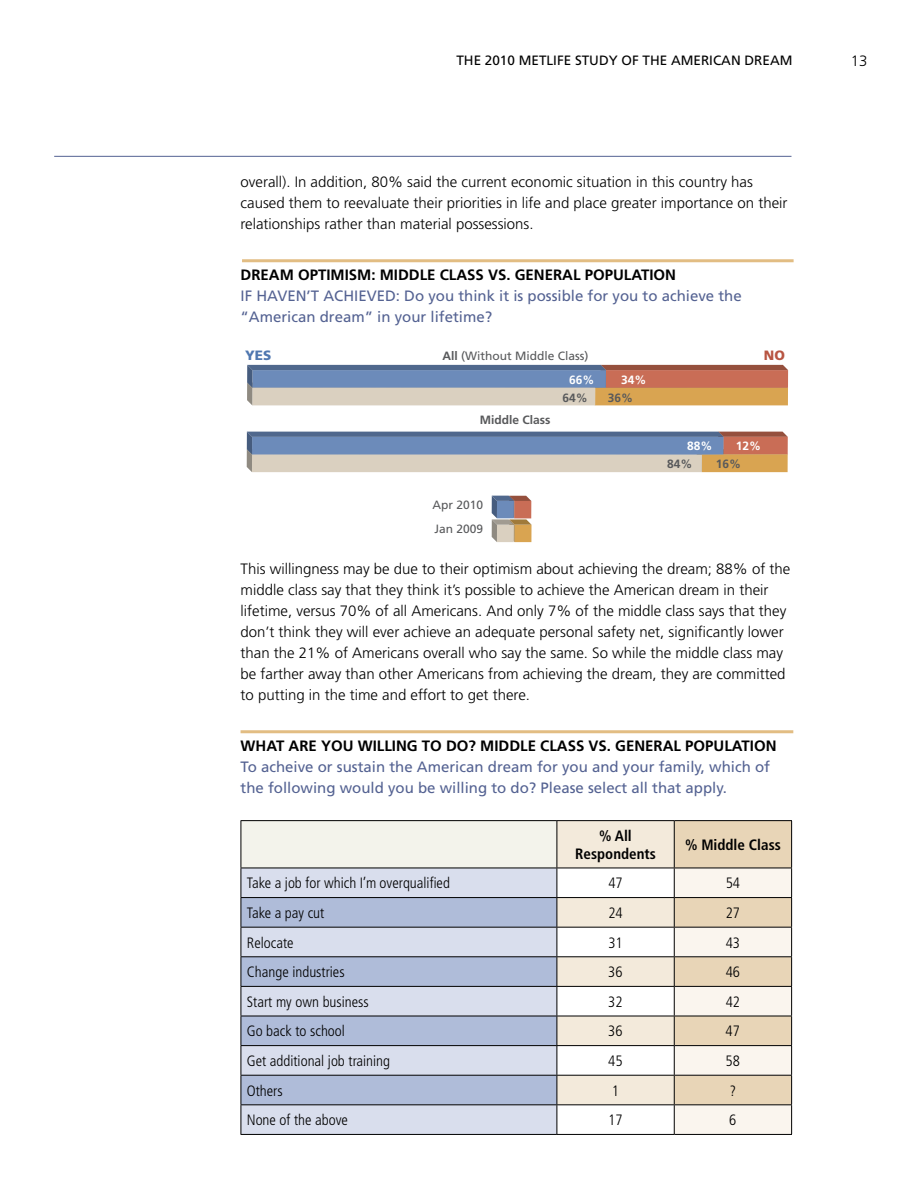
<style>
.page{position:relative;width:918px;height:1188px;background:#fff}
.page>*{position:absolute;margin:0;border:0;box-sizing:border-box;transform-origin:0 0}
.t1{font:300 15px/21px "Frutiger";color:#000}
.t2{font:15px/21px "Frutiger";color:#546292}
.t3{font:300 condensed 15px "Frutiger";color:#000}
.t4{font:700 15px "Frutiger";color:#000}
.t5{font:700 condensed 15px/18px "Frutiger";color:#000;text-align:center}
.t6{font:13.5px "Frutiger";color:#000}
.t7{font:900 13.5px "Frutiger";color:#4f77b0}
.t8{font:900 13.5px "Frutiger";color:#b85542}
.t9{font:12px/24px "Frutiger";color:#58595b}
.t10{font:700 12px "Frutiger";color:#58595b}
.t11{font:700 12px "Frutiger";color:#fff}
.s1{font-weight:700}
</style>
<div class="page">
<hr style="left:54px;top:156px;width:737px;height:1px;background:#546292">
<hr style="left:242px;top:259px;width:552px;height:3px;background:#e2bd83">
<hr style="left:241px;top:730px;width:552px;height:3px;background:#e2bd83">
<div style="left:241px;top:821px;width:316px;height:47px;background:#f3f3eb"></div>
<div style="left:242px;top:869px;width:315px;height:265px;background:#d9deed"></div>
<svg style="left:242px;top:898px;width:315px;height:206px;background:#bfc8df"></svg>
<hr style="left:241px;top:820px;width:316px;height:1px;background:#000">
<hr style="left:241px;top:821px;width:1px;height:47px;background:#000">
<hr style="left:557px;top:820px;width:117px;height:1px;background:#000">
<hr style="left:674px;top:820px;width:118px;height:1px;background:#000">
<hr style="left:241px;top:868px;width:316px;height:1px;background:#000">
<hr style="left:241px;top:897px;width:316px;height:1px;background:#000">
<hr style="left:241px;top:927px;width:316px;height:1px;background:#000">
<hr style="left:241px;top:956px;width:316px;height:1px;background:#000">
<hr style="left:241px;top:986px;width:316px;height:1px;background:#000">
<hr style="left:241px;top:1016px;width:316px;height:1px;background:#000">
<hr style="left:241px;top:1045px;width:316px;height:1px;background:#000">
<hr style="left:241px;top:1075px;width:316px;height:1px;background:#000">
<hr style="left:241px;top:1104px;width:316px;height:1px;background:#000">
<svg style="left:241px;top:868px;width:1px;height:266px"></svg>
<svg style="left:557px;top:821px;width:235px;height:313px"></svg>
<hr style="left:241px;top:1134px;width:316px;height:1px;background:#000">
<hr style="left:557px;top:1134px;width:117px;height:1px;background:#000">
<hr style="left:674px;top:1134px;width:118px;height:1px;background:#000">
<svg style="left:247px;top:365px;width:541px;height:40px;background:#a89893"></svg>
<svg style="left:247px;top:432px;width:541px;height:40px;background:#9ea0a9"></svg>
<svg style="left:492px;top:496px;width:40px;height:46px;background:#ae9688"></svg>
<p class="t6" style="left:456px;top:52px;width:326px">The 2010 MetLife Study of the Am erican Dream</p>
<p class="t1" style="left:851px;top:50px;width:18px">13</p>
<p class="t1" style="left:241px;top:172px;width:548px">overall). In addition, 80% said the current economic situation in this country has caused them to reevaluate their priorities in life and place greater importance on their relationships rather than material possessions.</p>
<p class="t4" style="left:241px;top:266px;width:218px">DREAM OPTIMISM: MIDDLE CLASS</p>
<p class="t4" style="left:488px;top:266px;width:190px">VS. GENERAL POPULATION</p>
<p class="t2" style="left:241px;top:285px;width:103px">IF HAVEN ’T ACHIE</p>
<p class="t2" style="left:241px;top:285px;width:503px;text-indent:126px">VED : Do you think it is possible for you to achieve the “American dream” in your lifetime?</p>
<p class="t7" style="left:245px;top:347px;width:28px">YES</p>
<p class="t9" style="left:443px;top:343px;width:148px"><span class="s1">ALL</span> (Without Middle Class)</p>
<p class="t8" style="left:764px;top:347px;width:23px">NO</p>
<p class="t10" style="left:480px;top:413px;width:72px">MIDDLE CLASS</p>
<p class="t11" style="left:569px;top:373px;width:27px">66%</p>
<p class="t11" style="left:621px;top:373px;width:27px">34%</p>
<p class="t10" style="left:563px;top:391px;width:27px">64%</p>
<p class="t10" style="left:608px;top:391px;width:27px">36%</p>
<p class="t9" style="left:433px;top:493px;width:52px">Apr 2010<br>Jan 2009</p>
<p class="t11" style="left:687px;top:439px;width:27px">88%</p>
<p class="t11" style="left:736px;top:439px;width:27px">12%</p>
<p class="t10" style="left:667px;top:457px;width:27px">84%</p>
<p class="t10" style="left:716px;top:457px;width:27px">16%</p>
<p class="t1" style="left:241px;top:559px;width:551px">This willingness may be due to their optimism about achieving the dream; 88% of the middle class say that they think it’s possible to achieve the American dream in their lifetime, versus 70% of all Americans. And only 7% of the middle class says that they don’t think they will ever achieve an adequate personal safety net, significantly lower than the 21% of Americans overall who say the same. So while the middle class may be farther away than other Americans from achieving the dream, they are committed to putting in the time and effort to get there.</p>
<p class="t4" style="left:241px;top:737px;width:319px">WHAT ARE YOU WILLING TO DO? MIDDLE CLASS</p>
<p class="t4" style="left:589px;top:737px;width:190px">VS. GENERAL POPULATION</p>
<p class="t2" style="left:241px;top:756px;width:531px">To acheive or sustain the American dream for you and your family, which of the following would you be willing to do? Please select all that apply.</p>
<p class="t5" style="left:575px;top:827px;width:82px">% All<br>Respondents</p>
<p class="t5" style="left:685px;top:836px;width:97px">% Middle Class</p>
<p class="t3" style="left:247px;top:875px;width:205px">Take a job for which I’m overqualified</p>
<p class="t3" style="left:608px;top:875px;width:16px">47</p>
<p class="t3" style="left:726px;top:875px;width:16px">54</p>
<p class="t3" style="left:247px;top:904px;width:79px">Take a pay cut</p>
<p class="t3" style="left:608px;top:904px;width:16px">24</p>
<p class="t3" style="left:726px;top:904px;width:16px">27</p>
<p class="t3" style="left:247px;top:934px;width:48px">Relocate</p>
<p class="t3" style="left:608px;top:934px;width:16px">31</p>
<p class="t3" style="left:726px;top:934px;width:16px">43</p>
<p class="t3" style="left:247px;top:964px;width:99px">Change industries</p>
<p class="t3" style="left:608px;top:964px;width:16px">36</p>
<p class="t3" style="left:726px;top:964px;width:16px">46</p>
<p class="t3" style="left:247px;top:993px;width:123px">Start my own business</p>
<p class="t3" style="left:608px;top:993px;width:16px">32</p>
<p class="t3" style="left:726px;top:993px;width:16px">42</p>
<p class="t3" style="left:247px;top:1023px;width:100px">Go back to school</p>
<p class="t3" style="left:608px;top:1023px;width:16px">36</p>
<p class="t3" style="left:726px;top:1023px;width:16px">47</p>
<p class="t3" style="left:247px;top:1052px;width:145px">Get additional job training</p>
<p class="t3" style="left:608px;top:1052px;width:16px">45</p>
<p class="t3" style="left:726px;top:1052px;width:16px">58</p>
<p class="t3" style="left:247px;top:1082px;width:37px">Others</p>
<p class="t3" style="left:612px;top:1082px;width:9px">1</p>
<p class="t3" style="left:729px;top:1082px;width:8px">?</p>
<p class="t3" style="left:247px;top:1112px;width:103px">None of the above</p>
<p class="t3" style="left:608px;top:1112px;width:16px">17</p>
<p class="t3" style="left:729px;top:1112px;width:9px">6</p>
</div>
